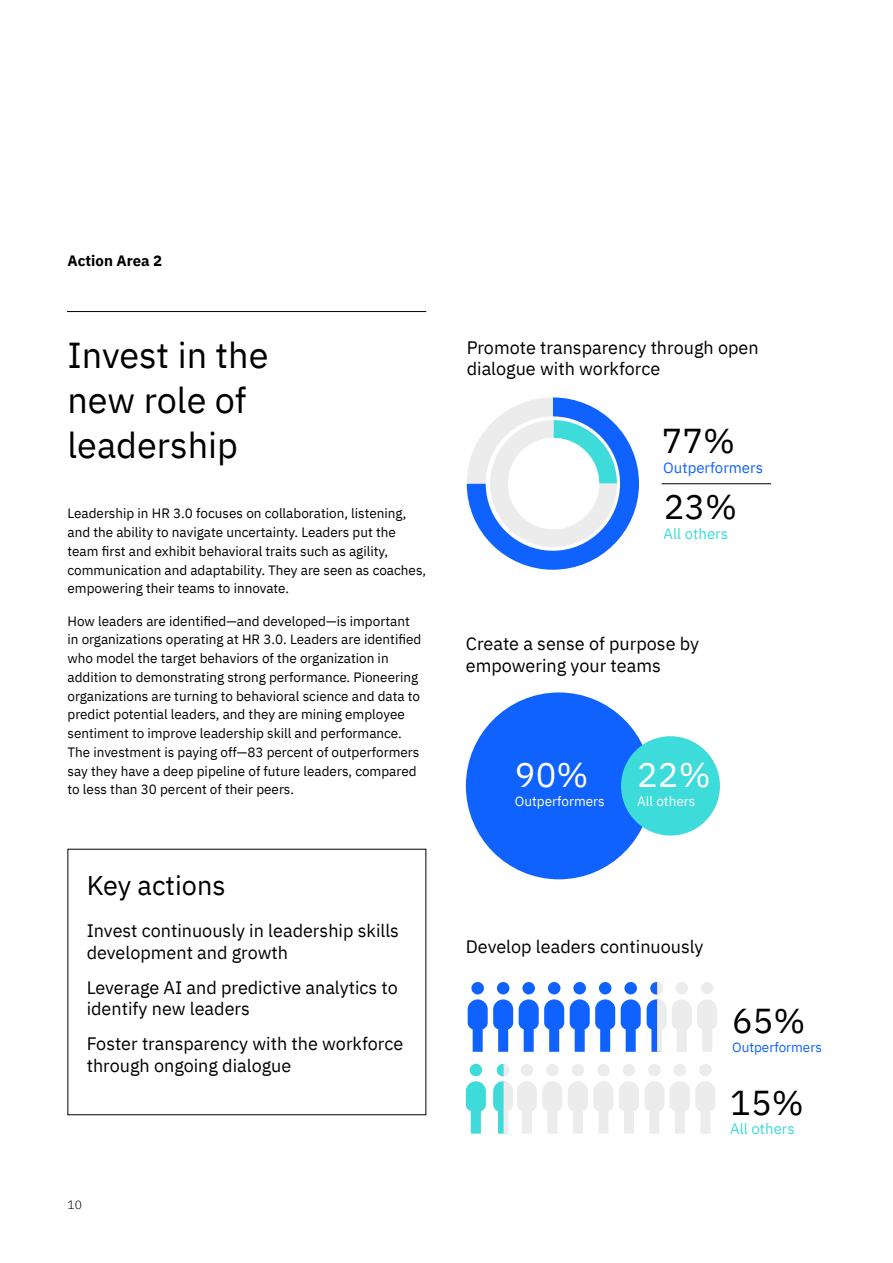
<style>
.page{position:relative;width:893px;height:1263px;background:#fff}
.page>*{position:absolute;margin:0;border:0;box-sizing:border-box;transform-origin:0 0}
.t1{font:36px/45px "IBM Plex Sans";color:#000}
.t2{font:34.5px "IBM Plex Sans";color:#000}
.t3{font:34.5px "IBM Plex Sans";color:#fff}
.t4{font:27px "IBM Plex Sans";color:#000}
.t5{font:18px/21.6px "IBM Plex Sans";color:#000}
.t6{font:15px "IBM Plex Sans";color:#3ddbd9}
.t7{font:15px "IBM Plex Sans";color:#0f62fe}
.t8{font:700 15px "IBM Plex Sans";color:#000}
.t9{font:13.5px/18.8px "IBM Plex Sans";color:#000}
.t10{font:13.5px "IBM Plex Sans";color:#fff}
.t11{font:13.5px "IBM Plex Sans";color:#0f62fe}
.t12{font:300 12px "IBM Plex Sans";color:#000}
</style>
<div class="page">
<div style="left:466px;top:692px;width:186px;height:187px;background:#0f62fe;border-radius:93px"></div>
<div style="left:621px;top:736px;width:99px;height:99px;background:#3ddbd9;border-radius:50px"></div>
<svg style="left:468px;top:982px;width:45px;height:70px"></svg>
<svg style="left:570px;top:982px;width:45px;height:70px"></svg>
<svg style="left:519px;top:982px;width:45px;height:70px"></svg>
<hr style="left:67px;top:311px;width:359px;height:1px;background:#000">
<svg style="left:467px;top:397px;width:172px;height:173px"></svg>
<div style="left:508px;top:438px;width:91px;height:91px;background:#fff;border-radius:50%"></div>
<hr style="left:662px;top:483px;width:109px;height:1px;background:#000">
<svg style="left:621px;top:982px;width:96px;height:70px"></svg>
<svg style="left:466px;top:1064px;width:20px;height:69px"></svg>
<svg style="left:619px;top:1064px;width:45px;height:69px"></svg>
<svg style="left:568px;top:1064px;width:45px;height:69px"></svg>
<svg style="left:670px;top:1064px;width:45px;height:69px"></svg>
<svg style="left:493px;top:1064px;width:69px;height:69px"></svg>
<p class="t8" style="left:68px;top:249px;width:96px">Action Area 2</p>
<h1 class="t1" style="left:68px;top:330px;width:202px">Invest in the new role of leadership</h1>
<h3 class="t5" style="left:467px;top:335px;width:293px">Promote transparency through open dialogue with workforce</h3>
<h2 class="t2" style="left:662px;top:415px;width:75px">77%</h2>
<p class="t7" style="left:663px;top:456px;width:101px">Outperformers</p>
<p class="t9" style="left:68px;top:503px;width:360px">Leadership in HR 3.0 focuses on collaboration, listening, and the ability to navigate uncertainty. Leaders put the team first and exhibit behavioral traits such as agility, communication and adaptability. They are seen as coaches, empowering their teams to innovate.</p>
<p class="t9" style="left:68px;top:610px;width:355px">How leaders are identified—and developed—is important in organizations operating at HR 3.0. Leaders are identified who model the target behaviors of the organization in addition to demonstrating strong performance. Pioneering organizations are turning to behavioral science and data to predict potential leaders, and they are mining employee sentiment to improve leadership skill and performance.<br>The investment is paying off—83 percent of outperformers say they have a deep pipeline of future leaders, compared to less than 30 percent of their peers.</p>
<h3 class="t4" style="left:87px;top:865px;width:140px">Key actions</h3>
<h3 class="t5" style="left:87px;top:918px;width:314px">Invest continuously in leadership skills development and growth</h3>
<h3 class="t5" style="left:87px;top:975px;width:313px">Leverage AI and predictive analytics to identify new leaders</h3>
<h3 class="t5" style="left:87px;top:1032px;width:318px">Foster transparency with the workforce through ongoing dialogue</h3>
<p class="t12" style="left:68px;top:1196px;width:16px">10</p>
<h2 class="t2" style="left:664px;top:480px;width:75px">23%</h2>
<p class="t6" style="left:664px;top:522px;width:66px">All others</p>
<h3 class="t5" style="left:466px;top:631px;width:235px">Create a sense of purpose by empowering your teams</h3>
<h2 class="t3" style="left:515px;top:749px;width:75px">90%</h2>
<p class="t10" style="left:515px;top:791px;width:91px">Outperformers</p>
<h2 class="t3" style="left:637px;top:749px;width:75px">22%</h2>
<p class="t10" style="left:637px;top:791px;width:60px">All others</p>
<h3 class="t5" style="left:466px;top:934px;width:239px">Develop leaders continuously</h3>
<h2 class="t2" style="left:732px;top:994px;width:75px">65%</h2>
<p class="t11" style="left:732px;top:1036px;width:91px">Outperformers</p>
<h2 class="t2" style="left:730px;top:1076px;width:75px">15%</h2>
<p class="t6" style="left:730px;top:1117px;width:66px">All others</p>
</div>
